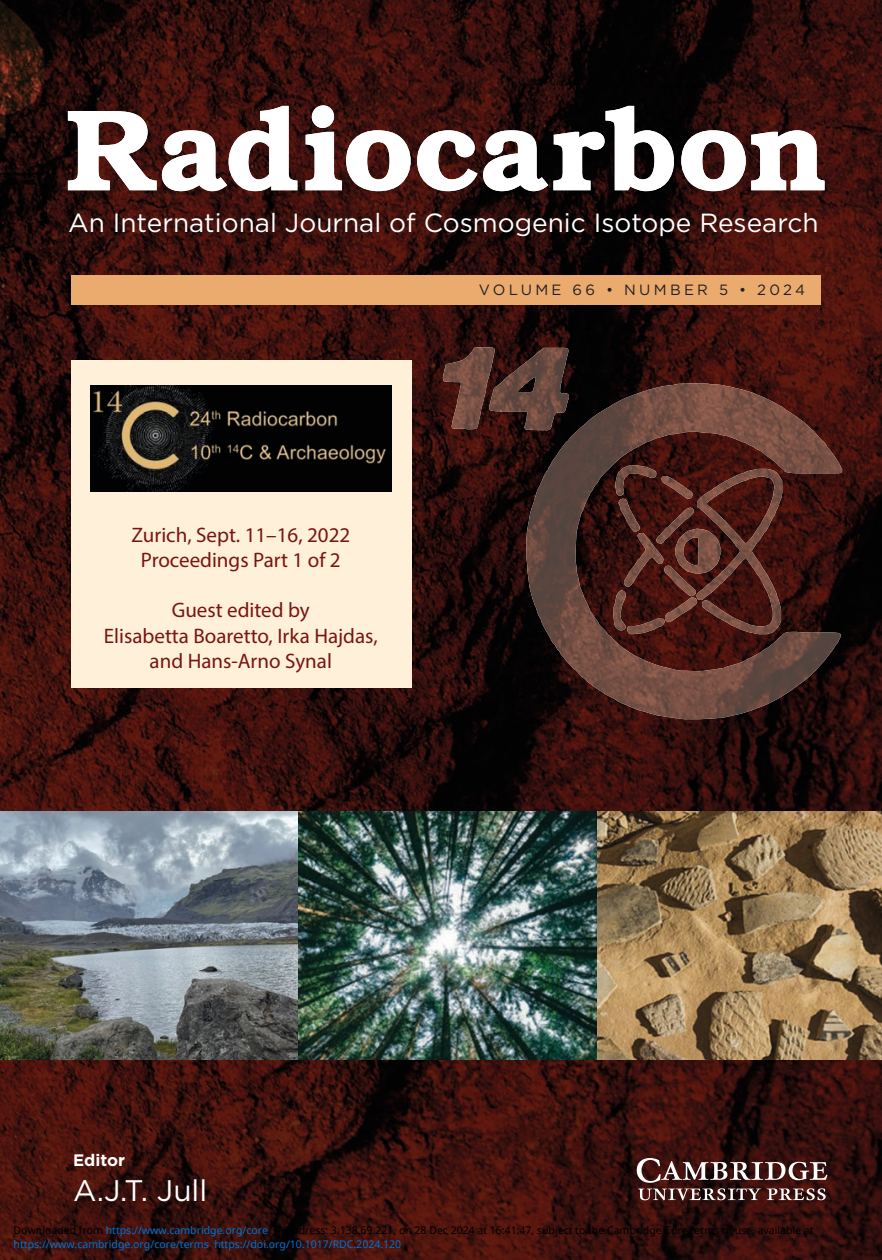
<style>
.page{position:relative;width:882px;height:1260px;background:#fff}
.page>*{position:absolute;margin:0;border:0;box-sizing:border-box;transform-origin:0 0}
.t1{font:29.75px "Gotham";color:#fff}
.t2{font:26.25px "Gotham";color:#fff}
.t3{font:21px/25.2px "Myriad Pro";color:#771611;text-align:center}
.t4{font:700 16.62px "Gotham";color:#fff}
.t5{font:14.88px "Gotham";letter-spacing:.22em;color:#231f20}
.t6{font:10.5px "Noto Sans";color:#000}
.t7{font:10.5px "Noto Sans";color:#0172cf}
.s1{color:#0172cf}
.s2{color:#000}
</style>
<div class="page">
<img style="left:0;top:0;width:882px;height:1260px">
<img style="left:443px;top:347px;width:122px;height:83px">
<svg style="left:637px;top:1158px;width:190px;height:42px;background:#684a48"></svg>
<div style="left:72px;top:275px;width:749px;height:30px;background:#ebab6f"></div>
<div style="left:72px;top:361px;width:340px;height:327px;background:#fff0da"></div>
<img style="left:90px;top:386px;width:301px;height:106px">
<img style="left:0;top:811px;width:882px;height:248px">
<svg style="left:68px;top:105px;width:757px;height:86px"></svg>
<h2 class="t2" style="left:68px;top:206px;width:752px">An International Journal of Cosmogenic Isotope Research</h2>
<h3 class="t3" style="left:131px;top:522px;width:220px">Zurich, Sept. 11–16, 2022<br>Proceedings Part 1 of 2</h3>
<h3 class="t3" style="left:104px;top:597px;width:275px">Guest edited by<br>Elisabetta Boaretto, Irka Hajdas, and Hans-Arno Synal</h3>
<h3 class="t5" style="left:479px;top:280px;width:328px">VOLUME 66 • NUMBER 5 • 2024</h3>
<h3 class="t4" style="left:73px;top:1149px;width:53px">Editor</h3>
<h1 class="t1" style="left:73px;top:1172px;width:136px">A.J.T. Jull</h1>
<p class="t6" style="left:14px;top:1222px;width:802px">Downloaded from <span class="s1">https://www.cambridge.org/core</span>. IP address: 3.138.69.221, on 28 Dec 2024 at 16:41:47, subject to the Cambridge Core terms of use, available at</p>
<p class="t7" style="left:14px;top:1236px;width:389px">https://www.cambridge.org/core/terms<span class="s2">.</span> https://doi.org/10.1017/RDC.2024.120</p>
</div>
